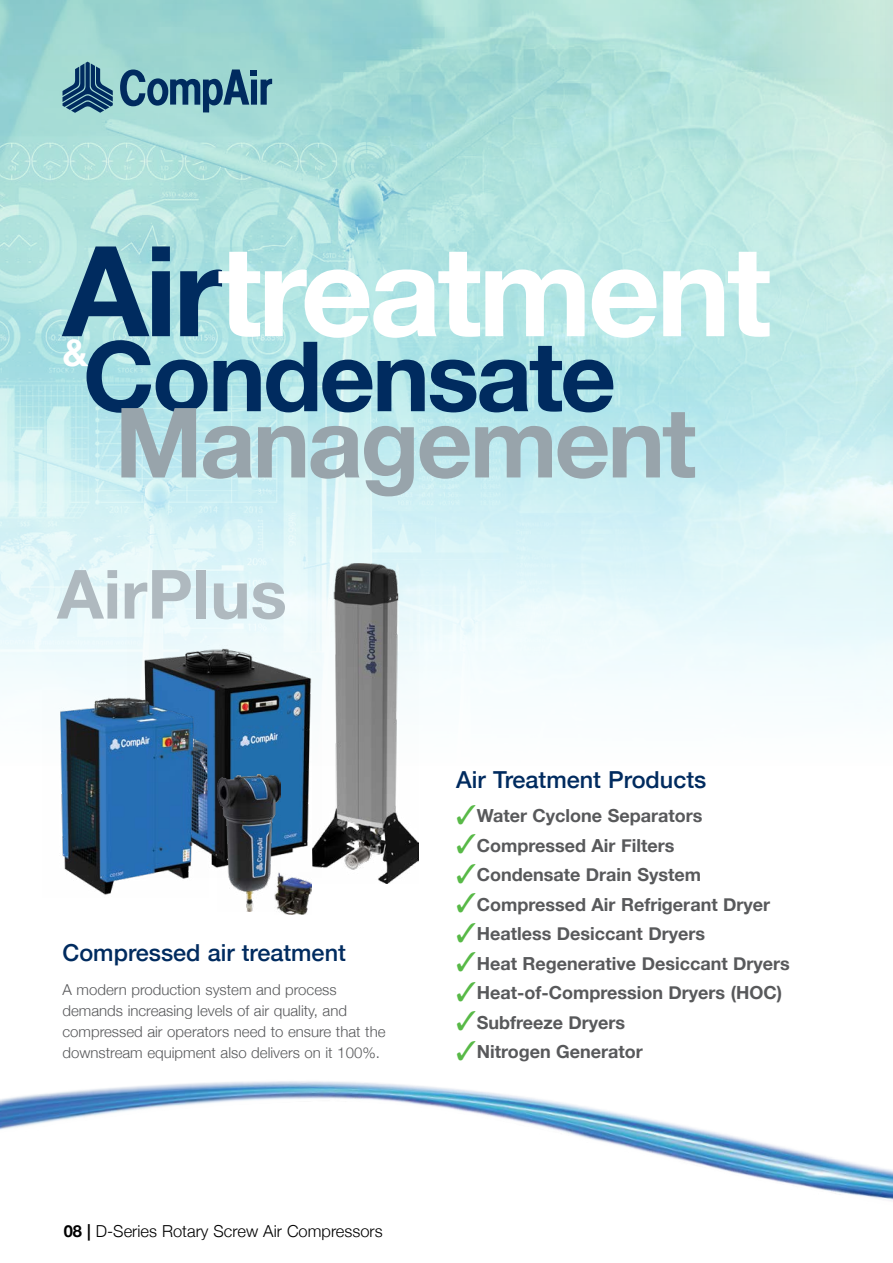
<style>
.page{position:relative;width:893px;height:1263px;background:#fff}
.page>*{position:absolute;margin:0;border:0;box-sizing:border-box;transform-origin:0 0}
.t1{font:700 125.55px "Helvetica Neue";letter-spacing:-.03em;color:#fff}
.t2{font:700 97.2px "Helvetica Neue";letter-spacing:-.03em;color:#002b5f}
.t3{font:700 97.2px "Helvetica Neue";letter-spacing:-.03em;color:#98a4ab}
.t4{font:700 67.8px "Helvetica Neue";color:#afb9bf}
.t5{font:700 37.35px "Helvetica Neue";color:#fff}
.t6{font:500 23.4px "Helvetica Neue";color:#002b5f}
.t7{font:700 18px "Helvetica Neue";color:#58595b}
.t8{font:300 16.5px "Helvetica Neue";color:#000}
.t9{font:300 15px/21px "Helvetica Neue";color:#58595b}
.s1{color:#002b5f}
.s2{font-weight:700}
.s3{color:#58b947}
</style>
<div class="page">
<img style="left:0;top:0;width:711px;height:690px">
<img style="left:313px;top:563px;width:106px;height:320px">
<img style="left:127px;top:634px;width:195px;height:243px">
<img style="left:59px;top:690px;width:149px;height:205px">
<img style="left:217px;top:775px;width:63px;height:137px">
<img style="left:274px;top:872px;width:37px;height:43px">
<img style="left:0;top:1081px;width:893px;height:120px">
<svg style="left:120px;top:69px;width:152px;height:43px;background:#6294a5"></svg>
<svg style="left:63px;top:62px;width:50px;height:51px;background:#4e7e96"></svg>
<h1 class="t1" style="left:63px;top:193px;width:710px"><span class="s1">Air</span>treatment</h1>
<h2 class="t2" style="left:83px;top:300px;width:535px">Condensate</h2>
<h3 class="t5" style="left:63px;top:323px;width:27px">&amp;</h3>
<h2 class="t3" style="left:115px;top:367px;width:583px">Management</h2>
<h3 class="t4" style="left:57px;top:541px;width:231px">AirPlus</h3>
<p class="t6" style="left:63px;top:934px;width:285px">Compressed air treatment</p>
<p class="t9" style="left:63px;top:978px;width:325px">A modern production system and process demands increasing levels of air quality, and compressed air operators need to ensure that the downstream equipment also delivers on it 100%.</p>
<p class="t8" style="left:64px;top:1217px;width:320px"><span class="s2">08 |</span> D-Series Rotary Screw Air Compressors</p>
<p class="t6" style="left:456px;top:761px;width:251px">Air Treatment Products</p>
<p class="t7" style="left:456px;top:802px;width:248px"><span class="s3">✓</span>Water Cyclone Separators</p>
<p class="t7" style="left:456px;top:831px;width:219px"><span class="s3">✓</span>Compressed Air Filters</p>
<p class="t7" style="left:456px;top:861px;width:246px"><span class="s3">✓</span>Condensate Drain System</p>
<p class="t7" style="left:456px;top:890px;width:315px"><span class="s3">✓</span>Compressed Air Refrigerant Dryer</p>
<p class="t7" style="left:456px;top:920px;width:250px"><span class="s3">✓</span>Heatless Desiccant Dryers</p>
<p class="t7" style="left:456px;top:949px;width:335px"><span class="s3">✓</span>Heat Regenerative Desiccant Dryers</p>
<p class="t7" style="left:456px;top:979px;width:327px"><span class="s3">✓</span>Heat-of-Compression Dryers (HOC)</p>
<p class="t7" style="left:456px;top:1008px;width:170px"><span class="s3">✓</span>Subfreeze Dryers</p>
<p class="t7" style="left:456px;top:1038px;width:188px"><span class="s3">✓</span>Nitrogen Generator</p>
</div>
